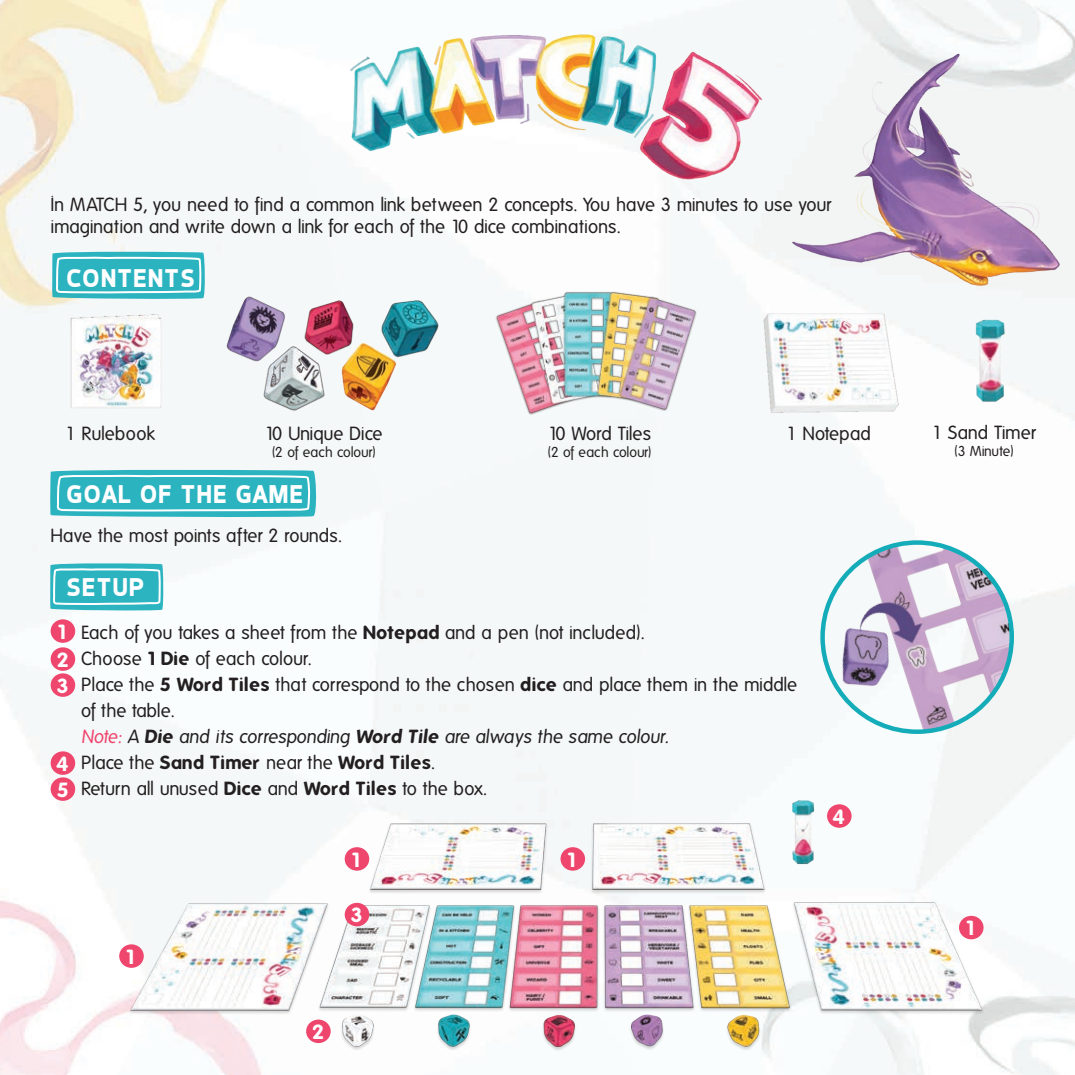
<style>
.page{position:relative;width:1075px;height:1075px;background:#fff}
.page>*{position:absolute;margin:0;border:0;box-sizing:border-box;transform-origin:0 0}
.t1{font:700 26px "Dyno";letter-spacing:.03em;color:#fff}
.t2{font:700 20px "Folks";color:#fff}
.t3{font:18.4px/22.2px "Folks";letter-spacing:-.005em;color:#231f20}
.t4{font:700 18.4px "Folks";letter-spacing:.03em;color:#231f20}
.t5{font:18.4px "Folks";letter-spacing:-.03em;color:#231f20}
.t6{font:14px "Folks";letter-spacing:-.005em;color:#231f20}
.s1{font-weight:700;font-size:20px;color:#fff}
.s2{font-weight:700}
.s3{color:#ef466e}
.s4{font-size:20px;color:#fff}
.s5{font-weight:400}
</style>
<div class="page">
<img style="left:0;top:0;width:1075px;height:1075px">
<svg style="left:52px;top:251px;width:154px;height:49px"></svg>
<svg style="left:50px;top:469px;width:268px;height:49px"></svg>
<svg style="left:50px;top:562px;width:114px;height:149px"></svg>
<img style="left:286px;top:10px;width:503px;height:202px">
<div style="left:51px;top:619px;width:24px;height:24px;background:#ef466e;border-radius:50%"></div>
<div style="left:51px;top:647px;width:24px;height:24px;background:#ef466e;border-radius:50%"></div>
<div style="left:51px;top:673px;width:24px;height:24px;background:#ef466e;border-radius:50%"></div>
<div style="left:51px;top:751px;width:24px;height:24px;background:#ef466e;border-radius:50%"></div>
<div style="left:51px;top:777px;width:24px;height:24px;background:#ef466e;border-radius:50%"></div>
<img style="left:823px;top:542px;width:189px;height:190px">
<div style="left:820px;top:540px;width:194px;height:194px;border:4px solid #15acba;border-radius:50%"></div>
<img style="left:219px;top:279px;width:220px;height:138px">
<img style="left:751px;top:296px;width:151px;height:128px">
<img style="left:494px;top:287px;width:208px;height:134px">
<img style="left:68px;top:313px;width:95px;height:95px">
<img style="left:973px;top:319px;width:33px;height:83px">
<img style="left:65px;top:733px;width:990px;height:342px">
<div style="left:345px;top:847px;width:24px;height:23px;background:#ef466e;border-radius:50%"></div>
<div style="left:119px;top:944px;width:25px;height:24px;background:#ef466e;border-radius:50%"></div>
<div style="left:959px;top:916px;width:24px;height:23px;background:#ef466e;border-radius:50%"></div>
<div style="left:560px;top:847px;width:25px;height:23px;background:#ef466e;border-radius:50%"></div>
<div style="left:345px;top:903px;width:24px;height:23px;background:#ef466e;border-radius:50%"></div>
<div style="left:827px;top:804px;width:24px;height:24px;background:#ef466e;border-radius:50%"></div>
<div style="left:306px;top:1019px;width:25px;height:24px;background:#ef466e;border-radius:50%"></div>
<img style="left:771px;top:26px;width:302px;height:273px">
<p class="t3" style="left:51px;top:194px;width:782px">In MATCH 5, you need to find a common link between 2 concepts. You have 3 minutes to use your imagination and write down a link for each of the 10 dice combinations.</p>
<h1 class="t1" style="left:66px;top:262px;width:130px">CONTENTS</h1>
<p class="t3" style="left:66px;top:423px;width:91px">1 Rulebook</p>
<p class="t3" style="left:787px;top:422px;width:86px">1 Notepad</p>
<p class="t3" style="left:932px;top:422px;width:105px">1 Sand Timer</p>
<p class="t6" style="left:954px;top:443px;width:61px">(3 Minute)</p>
<p class="t3" style="left:548px;top:423px;width:104px">10 Word Tiles</p>
<p class="t6" style="left:548px;top:444px;width:105px">(2 of each colour)</p>
<p class="t5" style="left:265px;top:423px;width:119px">10 Unique Dice</p>
<p class="t6" style="left:272px;top:444px;width:105px">(2 of each colour)</p>
<h1 class="t1" style="left:66px;top:478px;width:239px">GOAL OF THE GAME</h1>
<p class="t3" style="left:51px;top:525px;width:292px">Have the most points after 2 rounds.</p>
<h1 class="t1" style="left:66px;top:571px;width:80px">SETUP</h1>
<p class="t3" style="left:58px;top:621px;width:588px"><span class="s1">1</span> Each of you takes a sheet from the <span class="s2">Notepad</span> and a pen (not included).</p>
<p class="t3" style="left:57px;top:647px;width:256px"><span class="s1">2</span> Choose <span class="s2">1 Die</span> of each colour.</p>
<p class="t3" style="left:57px;top:673px;width:742px"><span class="s1">3</span> Place the <span class="s2">5 Word Tiles</span> that correspond to the chosen <span class="s2">dice</span> and place them in the middle</p>
<p class="t3" style="left:81px;top:699px;width:95px">of the table.</p>
<p class="t3" style="left:81px;top:725px;width:591px"><span class="s3">Note:</span> A <span class="s2">Die</span> and its corresponding <span class="s2">Word Tile</span> are always the same colour.</p>
<p class="t4" style="left:56px;top:751px;width:380px"><span class="s4">4</span> <span class="s5">Place the</span> Sand Timer <span class="s5">near the</span> Word Tiles<span class="s5">.</span></p>
<p class="t3" style="left:57px;top:777px;width:431px"><span class="s1">5</span> Return all unused <span class="s2">Dice</span> and <span class="s2">Word Tiles</span> to the box.</p>
<p class="t2" style="left:126px;top:945px;width:9px">1</p>
<p class="t2" style="left:352px;top:848px;width:9px">1</p>
<p class="t2" style="left:351px;top:903px;width:13px">3</p>
<p class="t2" style="left:312px;top:1020px;width:13px">2</p>
<p class="t2" style="left:567px;top:848px;width:9px">1</p>
<p class="t2" style="left:833px;top:805px;width:14px">4</p>
<p class="t2" style="left:966px;top:916px;width:9px">1</p>
</div>
